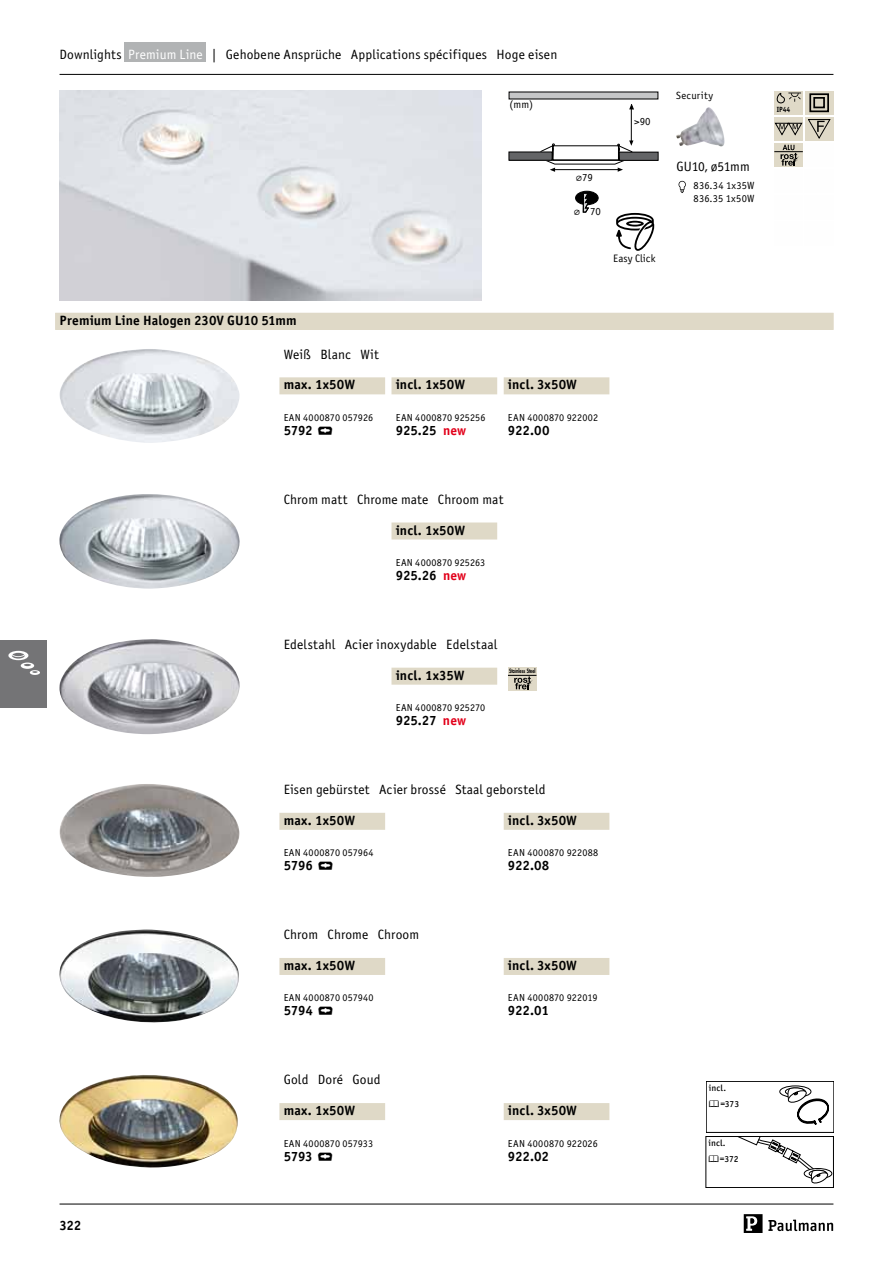
<style>
.page{position:relative;width:893px;height:1263px;background:#fff}
.page>*{position:absolute;margin:0;border:0;box-sizing:border-box;transform-origin:0 0}
.t1{font:13.5px "P Officina Sans Book ITC";letter-spacing:.01em;color:#000}
.t2{font:13.5px "P Officina Sans Bold ITC";letter-spacing:.01em;color:#000}
.t3{font:13.5px "P Officina Sans Book ITC";letter-spacing:-.01em;color:#000}
.t4{font:10.8px "P Officina Sans Book ITC";color:#000}
.t5{font:10.5px/12.6px "P Officina Sans Book ITC";letter-spacing:.02em;color:#000}
.t6{font:10.2px "P Officina Sans Book ITC";letter-spacing:.015em;color:#000}
.t7{font:9px/16.2px "P Officina Sans Medium ITC";letter-spacing:.01em;color:#000}
.t8{font:7.5px "P Officina Sans Bold ITC";color:#000;scale:.9 1}
.t9{font:800 5.85px "Futura Std";color:#000;scale:.75 1}
.s1{color:#fff}
.s2{font-family:"Paulmann";font-size:12px}
.s3{color:#e2001a}
.s4{font-family:"Paulmann"}
</style>
<div class="page">
<svg style="left:678px;top:181px;width:8px;height:12px"></svg>
<img style="left:59px;top:784px;width:181px;height:93px">
<img style="left:59px;top:929px;width:180px;height:94px">
<img style="left:59px;top:1075px;width:179px;height:92px">
<img style="left:676px;top:107px;width:48px;height:40px">
<img style="left:60px;top:91px;width:422px;height:210px">
<img style="left:59px;top:494px;width:181px;height:95px">
<img style="left:59px;top:639px;width:181px;height:95px">
<img style="left:60px;top:349px;width:180px;height:94px">
<div style="left:774px;top:91px;width:29px;height:24px;background:#dfd9c7"></div>
<svg style="left:777px;top:93px;width:24px;height:10px"></svg>
<div style="left:805px;top:91px;width:28px;height:24px;background:#dfd9c7"></div>
<svg style="left:809px;top:93px;width:20px;height:20px"></svg>
<div style="left:774px;top:117px;width:29px;height:24px;background:#dfd9c7"></div>
<svg style="left:775px;top:123px;width:27px;height:12px"></svg>
<div style="left:805px;top:117px;width:28px;height:24px;background:#dfd9c7"></div>
<svg style="left:808px;top:119px;width:22px;height:19px"></svg>
<svg style="left:774px;top:143px;width:29px;height:24px"></svg>
<svg style="left:774px;top:145px;width:29px;height:21px"></svg>
<div style="left:576px;top:191px;width:22px;height:14px;background:#000;border-radius:50%"></div>
<div style="left:575px;top:191px;width:23px;height:14px;border:1px solid #000;border-radius:50%"></div>
<svg style="left:582px;top:190px;width:10px;height:23px"></svg>
<div style="left:509px;top:152px;width:43px;height:8px;background:#646567"></div>
<div style="left:509px;top:152px;width:43px;height:9px;border:1px solid #000"></div>
<div style="left:619px;top:152px;width:39px;height:8px;background:#646567"></div>
<div style="left:618px;top:152px;width:40px;height:9px;border:1px solid #000"></div>
<div style="left:509px;top:92px;width:149px;height:7px;background:#c6c7c8"></div>
<svg style="left:616px;top:213px;width:39px;height:38px"></svg>
<hr style="left:631px;top:108px;width:1px;height:34px;background:#000">
<svg style="left:539px;top:140px;width:94px;height:32px"></svg>
<svg style="left:629px;top:104px;width:4px;height:5px"></svg>
<svg style="left:508px;top:667px;width:28px;height:24px"></svg>
<svg style="left:508px;top:675px;width:28px;height:14px"></svg>
<svg style="left:737px;top:1136px;width:95px;height:47px"></svg>
<div style="left:706px;top:1081px;width:128px;height:51px;border:1px solid #000"></div>
<svg style="left:779px;top:1085px;width:50px;height:40px"></svg>
<div style="left:0;top:640px;width:47px;height:67px;background:#747476"></div>
<svg style="left:8px;top:651px;width:32px;height:24px"></svg>
<hr style="left:60px;top:74px;width:773px;height:1px;background:#000">
<div style="left:124px;top:43px;width:82px;height:19px;background:#b1b3b4"></div>
<hr style="left:60px;top:1204px;width:773px;height:1px;background:#000">
<div style="left:279px;top:377px;width:106px;height:17px;background:#dfd9c7"></div>
<div style="left:504px;top:377px;width:105px;height:17px;background:#dfd9c7"></div>
<div style="left:279px;top:813px;width:106px;height:17px;background:#dfd9c7"></div>
<div style="left:504px;top:813px;width:105px;height:17px;background:#dfd9c7"></div>
<div style="left:279px;top:958px;width:106px;height:17px;background:#dfd9c7"></div>
<div style="left:504px;top:958px;width:105px;height:17px;background:#dfd9c7"></div>
<div style="left:279px;top:1103px;width:106px;height:17px;background:#dfd9c7"></div>
<div style="left:504px;top:1103px;width:105px;height:17px;background:#dfd9c7"></div>
<div style="left:391px;top:522px;width:106px;height:17px;background:#dfd9c7"></div>
<div style="left:391px;top:668px;width:106px;height:17px;background:#dfd9c7"></div>
<div style="left:391px;top:377px;width:106px;height:17px;background:#dfd9c7"></div>
<svg style="left:744px;top:1214px;width:89px;height:19px"></svg>
<div style="left:55px;top:313px;width:778px;height:17px;background:#dfd9c7"></div>
<p class="t1" style="left:60px;top:47px;width:499px">Downlights <span class="s1">Premium Line</span> | Gehobene Ansprüche Applications spécifiques Hoge eisen</p>
<p class="t4" style="left:510px;top:98px;width:25px">(mm)</p>
<p class="t4" style="left:634px;top:115px;width:18px">&gt;90</p>
<p class="t4" style="left:576px;top:172px;width:19px">⌀79</p>
<p class="t4" style="left:574px;top:206px;width:29px">⌀ 70</p>
<p class="t4" style="left:613px;top:252px;width:44px">Easy Click</p>
<p class="t2" style="left:60px;top:312px;width:239px">Premium Line Halogen 230V GU10 51mm</p>
<p class="t1" style="left:284px;top:346px;width:97px">Weiß Blanc Wit</p>
<p class="t2" style="left:284px;top:376px;width:73px">max. 1x50W</p>
<p class="t6" style="left:284px;top:411px;width:91px">EAN 4000870 057926</p>
<p class="t2" style="left:284px;top:422px;width:53px">5792 <span class="s2">¥</span></p>
<p class="t2" style="left:396px;top:376px;width:71px">incl. 1x50W</p>
<p class="t6" style="left:396px;top:411px;width:91px">EAN 4000870 925256</p>
<p class="t2" style="left:396px;top:422px;width:72px">925.25 <span class="s3">new</span></p>
<p class="t2" style="left:508px;top:376px;width:70px">incl. 3x50W</p>
<p class="t6" style="left:508px;top:411px;width:92px">EAN 4000870 922002</p>
<p class="t2" style="left:508px;top:422px;width:43px">922.00</p>
<p class="t5" style="left:676px;top:89px;width:38px">Security</p>
<p class="t3" style="left:677px;top:158px;width:75px">GU10, ø51mm</p>
<p class="t5" style="left:694px;top:179px;width:62px">836.34 1x35W<br>836.35 1x50W</p>
<p class="t8" style="left:777px;top:105px;width:17px">IP44</p>
<p class="t1" style="left:284px;top:491px;width:221px">Chrom matt Chrome mate Chroom mat</p>
<p class="t2" style="left:396px;top:522px;width:71px">incl. 1x50W</p>
<p class="t6" style="left:396px;top:557px;width:91px">EAN 4000870 925263</p>
<p class="t2" style="left:396px;top:567px;width:72px">925.26 <span class="s3">new</span></p>
<p class="t2" style="left:60px;top:1217px;width:23px">322</p>
<p class="t1" style="left:284px;top:637px;width:215px">Edelstahl Acier inoxydable Edelstaal</p>
<p class="t2" style="left:396px;top:667px;width:70px">incl. 1x35W</p>
<p class="t6" style="left:396px;top:702px;width:91px">EAN 4000870 925270</p>
<p class="t2" style="left:396px;top:712px;width:72px">925.27 <span class="s3">new</span></p>
<p class="t9" style="left:509px;top:667px;width:37px">Stainless Steel</p>
<p class="t1" style="left:284px;top:782px;width:263px">Eisen gebürstet Acier brossé Staal geborsteld</p>
<p class="t2" style="left:284px;top:812px;width:73px">max. 1x50W</p>
<p class="t2" style="left:508px;top:812px;width:70px">incl. 3x50W</p>
<p class="t6" style="left:284px;top:847px;width:91px">EAN 4000870 057964</p>
<p class="t2" style="left:284px;top:857px;width:53px">5796 <span class="s2">¥</span></p>
<p class="t6" style="left:508px;top:847px;width:92px">EAN 4000870 922088</p>
<p class="t2" style="left:508px;top:857px;width:43px">922.08</p>
<p class="t1" style="left:284px;top:927px;width:137px">Chrom Chrome Chroom</p>
<p class="t2" style="left:284px;top:957px;width:73px">max. 1x50W</p>
<p class="t2" style="left:508px;top:957px;width:70px">incl. 3x50W</p>
<p class="t6" style="left:284px;top:992px;width:91px">EAN 4000870 057940</p>
<p class="t2" style="left:284px;top:1002px;width:53px">5794 <span class="s2">¥</span></p>
<p class="t6" style="left:508px;top:992px;width:91px">EAN 4000870 922019</p>
<p class="t2" style="left:508px;top:1002px;width:43px">922.01</p>
<p class="t1" style="left:284px;top:1072px;width:98px">Gold Doré Goud</p>
<p class="t2" style="left:284px;top:1102px;width:73px">max. 1x50W</p>
<p class="t2" style="left:508px;top:1102px;width:70px">incl. 3x50W</p>
<p class="t6" style="left:284px;top:1137px;width:91px">EAN 4000870 057933</p>
<p class="t2" style="left:284px;top:1147px;width:53px">5793 <span class="s2">¥</span></p>
<p class="t6" style="left:508px;top:1137px;width:91px">EAN 4000870 922026</p>
<p class="t2" style="left:508px;top:1147px;width:43px">922.02</p>
<p class="t7" style="left:709px;top:1080px;width:32px">incl.<br><span class="s4">6</span>=373</p>
<p class="t7" style="left:708px;top:1135px;width:32px">incl.<br><span class="s4">6</span>=372</p>
</div>
